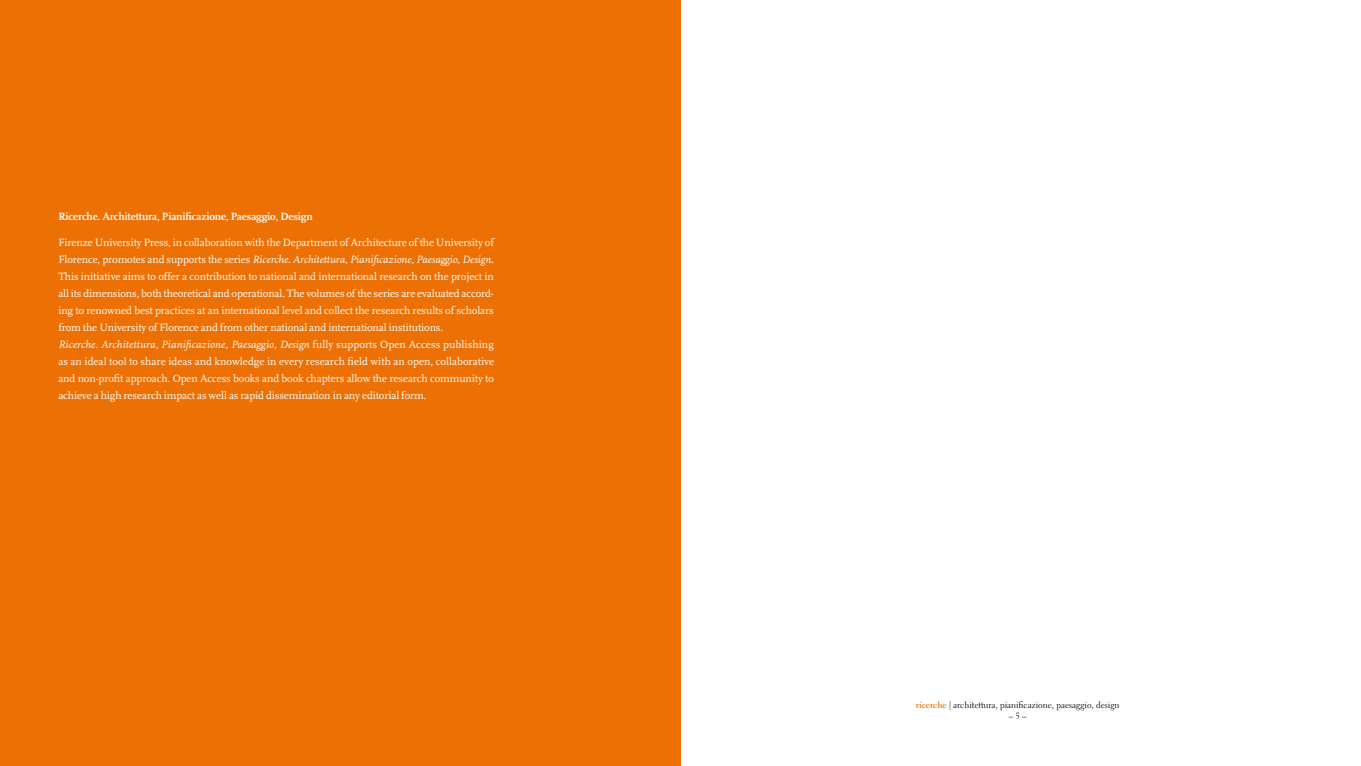
<style>
.page{position:relative;width:1361px;height:766px;background:#fff}
.page>*{position:absolute;margin:0;border:0;box-sizing:border-box;transform-origin:0 0}
.t1{font:11px/17px "Scala";letter-spacing:-.01em;color:#fff}
.t2{font:700 11px "Scala";letter-spacing:-.01em;color:#fff}
.t3{font:9px "Electra LT Std";color:#000}
.s1{font-style:italic}
.s2{font-weight:700;color:#ed7004}
</style>
<div class="page">
<div style="left:0;top:0;width:680px;height:765px;background:#ed7004"></div>
<p class="t2" style="left:58px;top:210px;width:256px">Ricerche. Architettura, Pianificazione, Paesaggio, Design</p>
<p class="t1" style="left:58px;top:234px;width:437px">Firenze University Press, in collaboration with the Department of Architecture of the University of Florence, promotes and supports the series <span class="s1">Ricerche. Architettura, Pianificazione, Paesaggio, Design</span>.<br>This initiative aims to offer a contribution to national and international research on the project in all its dimensions, both theoretical and operational. The volumes of the series are evaluated accord&shy;ing to renowned best practices at an international level and collect the research results of scholars from the University of Florence and from other national and international institutions.<br><span class="s1">Ricerche. Architettura, Pianificazione, Paesaggio, Design</span> fully supports Open Access publishing as an ideal tool to share ideas and knowledge in every research field with an open, collaborative and non-profit approach. Open Access books and book chapters allow the research community to achieve a high research impact as well as rapid dissemination in any editorial form.</p>
<p class="t3" style="left:916px;top:699px;width:205px"><span class="s2">ricerche</span> | architettura, pianificazione, paesaggio, design</p>
<p class="t3" style="left:1009px;top:710px;width:19px">– 5 –</p>
</div>
